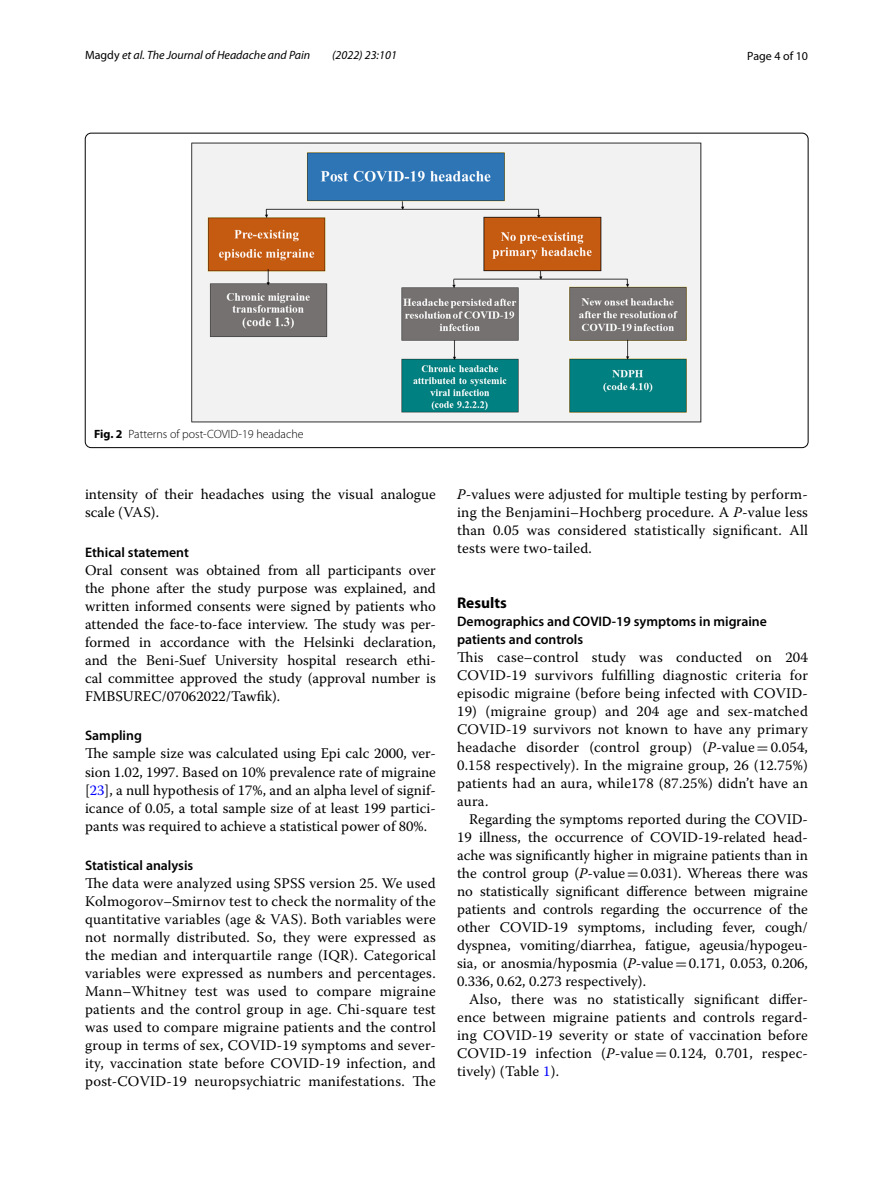
<style>
.page{position:relative;width:893px;height:1187px;background:#fff}
.page>*{position:absolute;margin:0;border:0;box-sizing:border-box;transform-origin:0 0}
.t1{font:700 15.45px "Myriad Pro";color:#000}
.t2{font:14.7px/18px "Warnock Pro";letter-spacing:.01em;color:#000;text-align:justify}
.t3{font:600 13.8px/18px "Myriad Pro";color:#000}
.t4{font:italic 12px "Myriad Pro";color:#000}
.t5{font:300 12px "Myriad Pro";color:#000}
.t6{font:12px "Myriad Pro";color:#000}
.s1{font-style:normal}
.s2{font-weight:700}
.s3{color:#00f}
.s4{font-style:italic}
.s5{font-family:"MTSY"}
</style>
<div class="page">
<img style="left:191px;top:142px;width:511px;height:280px">
<p class="t4" style="left:85px;top:48px;width:227px"><span class="s1">Magdy</span> et al. The Journal of Headache and Pain</p>
<p class="t4" style="left:332px;top:48px;width:66px">(2022) 23:101</p>
<p class="t6" style="left:747px;top:48px;width:62px">Page 4 of 10</p>
<p class="t5" style="left:94px;top:427px;width:211px"><span class="s2">Fig. 2</span> Patterns of post-COVID-19 headache</p>
<p class="t2" style="left:85px;top:485px;width:352px">intensity of their headaches using the visual analogue scale (VAS).</p>
<p class="t3" style="left:85px;top:542px;width:105px">Ethical statement</p>
<p class="t2" style="left:85px;top:560px;width:352px">Oral consent was obtained from all participants over the phone after the study purpose was explained, and written informed consents were signed by patients who attended the face-to-face interview. The study was per&shy;formed in accordance with the Helsinki declaration, and the Beni-Suef University hospital research ethi&shy;cal committee approved the study (approval number is FMBSUREC/07062022/Tawfik).</p>
<p class="t3" style="left:85px;top:726px;width:58px">Sampling</p>
<p class="t2" style="left:85px;top:744px;width:352px">The sample size was calculated using Epi calc 2000, ver&shy;sion 1.02, 1997. Based on 10% prevalence rate of migraine [<span class="s3">23</span>], a null hypothesis of 17%, and an alpha level of signif&shy;icance of 0.05, a total sample size of at least 199 partici&shy;pants was required to achieve a statistical power of 80%.</p>
<p class="t3" style="left:85px;top:856px;width:110px">Statistical analysis</p>
<p class="t2" style="left:85px;top:874px;width:352px">The data were analyzed using SPSS version 25. We used Kolmogorov–Smirnov test to check the normality of the quantitative variables (age &amp; VAS). Both variables were not normally distributed. So, they were expressed as the median and interquartile range (IQR). Categorical variables were expressed as numbers and percentages.<br>Mann–Whitney test was used to compare migraine patients and the control group in age. Chi-square test was used to compare migraine patients and the control group in terms of sex, COVID-19 symptoms and sever&shy;ity, vaccination state before COVID-19 infection, and post-COVID-19 neuropsychiatric manifestations. The</p>
<p class="t2" style="left:457px;top:485px;width:352px"><span class="s4">P-</span>values were adjusted for multiple testing by perform&shy;ing the Benjamini–Hochberg procedure. A <span class="s4">P-</span>value less than 0.05 was considered statistically significant. All tests were two-tailed.</p>
<p class="t1" style="left:457px;top:592px;width:51px">Results</p>
<p class="t3" style="left:457px;top:612px;width:311px">Demographics and COVID‑19 symptoms in migraine patients and controls</p>
<p class="t2" style="left:457px;top:648px;width:352px">This case–control study was conducted on 204<br>COVID-19 survivors fulfilling diagnostic criteria for episodic migraine (before being infected with COVID-</p>
<p class="t2" style="left:457px;top:702px;width:352px">19) (migraine group) and 204 age and sex-matched COVID-19 survivors not known to have any primary headache disorder (control group) (<span class="s4">P-</span>value<span class="s5">=</span>0.054, 0.158 respectively). In the migraine group, 26 (12.75%) patients had an aura, while178 (87.25%) didn’t have an aura.</p>
<p class="t2" style="left:457px;top:809px;width:352px;text-indent:12px">Regarding the symptoms reported during the COVID-19 illness, the occurrence of COVID-19-related head&shy;ache was significantly higher in migraine patients than in the control group (<span class="s4">P-</span>value<span class="s5">=</span>0.031). Whereas there was no statistically significant difference between migraine patients and controls regarding the occurrence of the other COVID-19 symptoms, including fever, cough/ dyspnea, vomiting/diarrhea, fatigue, ageusia/hypogeu&shy;sia, or anosmia/hyposmia (<span class="s4">P-</span>value<span class="s5">=</span>0.171, 0.053, 0.206, 0.336, 0.62, 0.273 respectively).</p>
<p class="t2" style="left:457px;top:990px;width:352px;text-indent:12px">Also, there was no statistically significant differ&shy;ence between migraine patients and controls regard&shy;ing COVID-19 severity or state of vaccination before COVID-19 infection (<span class="s4">P-</span>value<span class="s5">=</span>0.124, 0.701, respec&shy;tively) (Table <span class="s3">1</span>).</p>
</div>
